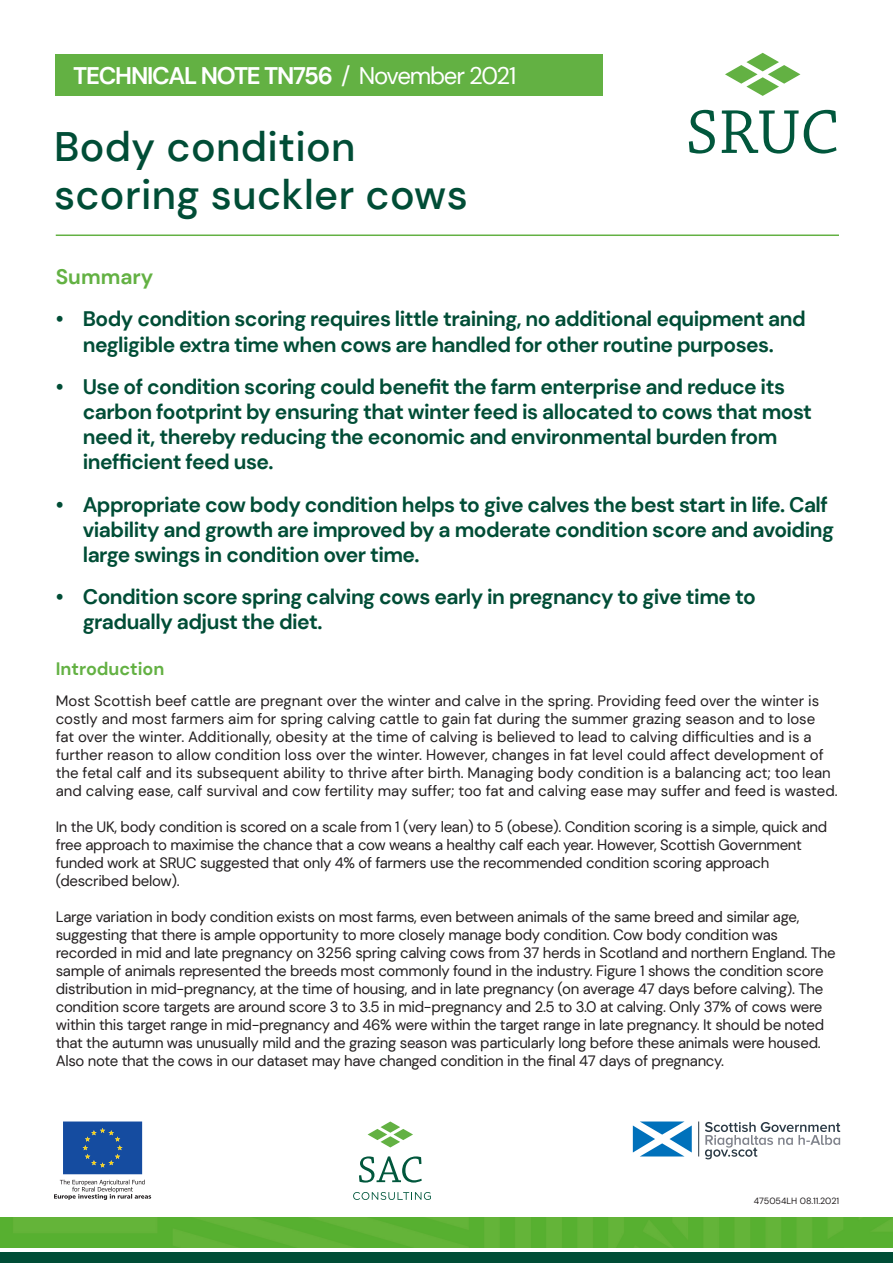
<style>
.page{position:relative;width:893px;height:1263px;background:#fff}
.page>*{position:absolute;margin:0;border:0;box-sizing:border-box;transform-origin:0 0}
.t1{font:500 41.1px "DM Sans";letter-spacing:.01em;color:#004d36}
.t2{font:700 24px "DM Sans";letter-spacing:-.05em;color:#fff}
.t3{font:700 21px/25.2px "DM Sans";letter-spacing:-.025em;color:#004d36}
.t4{font:700 21px "DM Sans";color:#63b143}
.Subheading_1{font:700 18px "DM Sans";color:#63b143}
.t5{font:15px/18px "DM Sans";letter-spacing:-.02em;color:#231f20}
.t6{font:15px/18px "DM Sans";color:#231f20}
.t7{font:9px "DM Sans";color:#231f20}
.s1{font-weight:400}
</style>
<div class="page">
<img style="left:0;top:1217px;width:893px;height:30px">
<div style="left:0;top:1252px;width:893px;height:11px;background:#004d36"></div>
<div style="left:55px;top:54px;width:548px;height:41px;background:#63b143"></div>
<svg style="left:689px;top:110px;width:26px;height:44px"></svg>
<svg style="left:722px;top:110px;width:114px;height:44px"></svg>
<svg style="left:725px;top:53px;width:75px;height:43px"></svg>
<hr style="left:56px;top:234px;width:783px;height:2px;background:#63b143">
<hr style="left:698px;top:1121px;width:1px;height:35px;background:#2b3a45">
<svg style="left:633px;top:1121px;width:59px;height:35px"></svg>
<svg style="left:705px;top:1122px;width:135px;height:37px"></svg>
<svg style="left:63px;top:1121px;width:79px;height:53px;background:#1f529d"></svg>
<svg style="left:54px;top:1180px;width:97px;height:20px"></svg>
<svg style="left:368px;top:1121px;width:45px;height:26px"></svg>
<svg style="left:359px;top:1156px;width:63px;height:26px"></svg>
<svg style="left:353px;top:1192px;width:78px;height:8px"></svg>
<p class="t2" style="left:73px;top:60px;width:445px">TECHNICAL NOTE TN756 <span class="s1">/ November 2021</span></p>
<p class="t1" style="left:54px;top:121px;width:303px">Body condition</p>
<p class="t1" style="left:54px;top:169px;width:415px">scoring suckler cows</p>
<p class="t4" style="left:56px;top:264px;width:99px">Summary</p>
<p class="t3" style="left:56px;top:306px;width:751px;text-align:center">• Body condition scoring requires little training, no additional equipment and negligible extra time when cows are handled for other routine purposes.</p>
<p class="t3" style="left:83px;top:374px;width:731px;text-indent:-27px">• Use of condition scoring could benefit the farm enterprise and reduce its carbon footprint by ensuring that winter feed is allocated to cows that most need it, thereby reducing the economic and environmental burden from inefficient feed use.</p>
<p class="t3" style="left:83px;top:492px;width:753px;text-indent:-27px">• Appropriate cow body condition helps to give calves the best start in life. Calf viability and growth are improved by a moderate condition score and avoiding large swings in condition over time.</p>
<p class="t3" style="left:83px;top:584px;width:674px;text-indent:-27px">• Condition score spring calving cows early in pregnancy to give time to gradually adjust the diet.</p>
<p class="Subheading_1" style="left:56px;top:657px;width:110px">Introduction</p>
<p class="t6" style="left:56px;top:691px;width:783px">Most Scottish beef cattle are pregnant over the winter and calve in the spring. Providing feed over the winter is costly and most farmers aim for spring calving cattle to gain fat during the summer grazing season and to lose<br>fat over the winter. Additionally, obesity at the time of calving is believed to lead to calving difficulties and is a further reason to allow condition loss over the winter. However, changes in fat level could affect development of the fetal calf and its subsequent ability to thrive after birth. Managing body condition is a balancing act; too lean and calving ease, calf survival and cow fertility may suffer; too fat and calving ease may suffer and feed is wasted.</p>
<p class="t5" style="left:56px;top:817px;width:773px">In the UK, body condition is scored on a scale from 1 (very lean) to 5 (obese). Condition scoring is a simple, quick and free approach to maximise the chance that a cow weans a healthy calf each year. However, Scottish Government funded work at SRUC suggested that only 4% of farmers use the recommended condition scoring approach (described below).</p>
<p class="t5" style="left:56px;top:907px;width:781px">Large variation in body condition exists on most farms, even between animals of the same breed and similar age, suggesting that there is ample opportunity to more closely manage body condition. Cow body condition was recorded in mid and late pregnancy on 3256 spring calving cows from 37 herds in Scotland and northern England. The sample of animals represented the breeds most commonly found in the industry. Figure 1 shows the condition score distribution in mid-pregnancy, at the time of housing, and in late pregnancy (on average 47 days before calving). The condition score targets are around score 3 to 3.5 in mid-pregnancy and 2.5 to 3.0 at calving. Only 37% of cows were within this target range in mid-pregnancy and 46% were within the target range in late pregnancy. It should be noted that the autumn was unusually mild and the grazing season was particularly long before these animals were housed.<br>Also note that the cows in our dataset may have changed condition in the final 47 days of pregnancy.</p>
<p class="t7" style="left:754px;top:1195px;width:87px">475054LH 08.11.2021</p>
</div>
